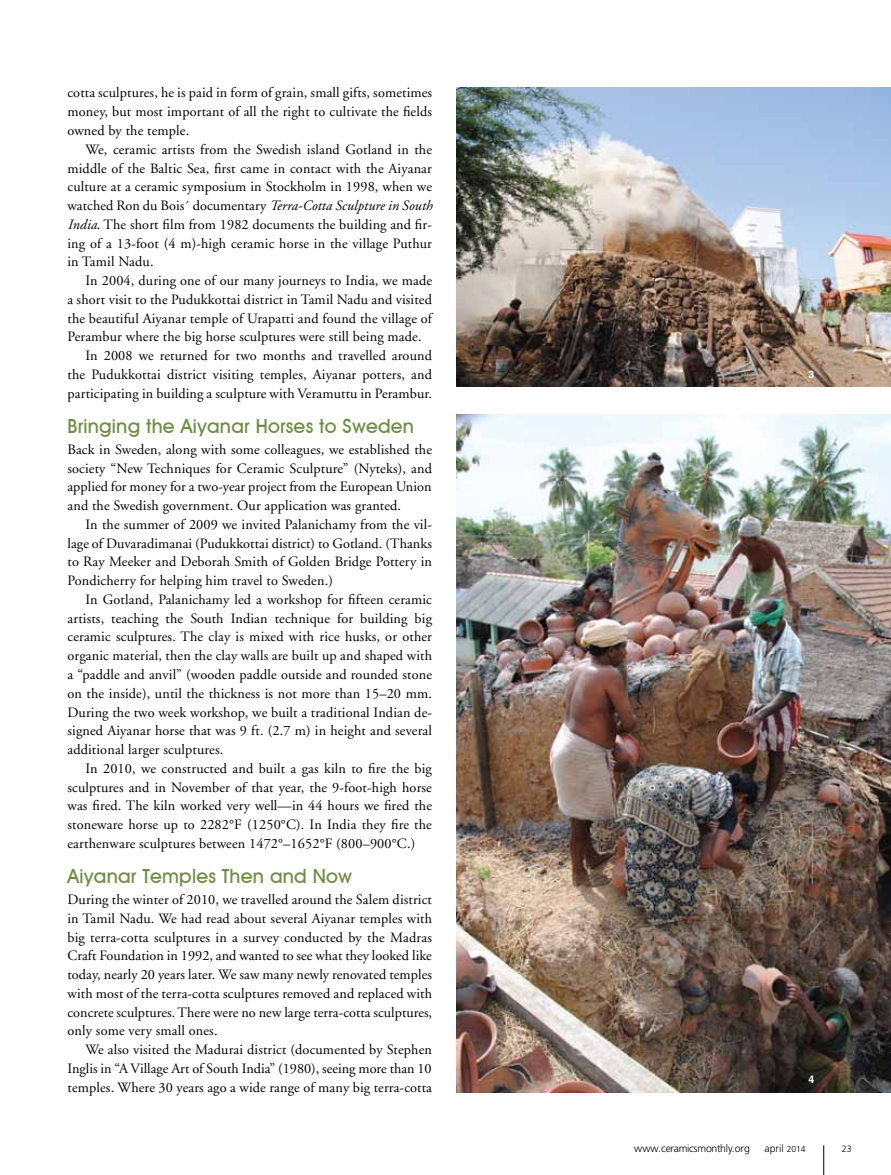
<style>
.page{position:relative;width:891px;height:1175px;background:#fff}
.page>*{position:absolute;margin:0;border:0;box-sizing:border-box;transform-origin:0 0}
.t1{font:500 19.5px "Avant Garde IT Cby BT";letter-spacing:.01em;color:#6f8d42}
.t2{font:14.25px/18.8px "Adobe Garamond";letter-spacing:.01em;color:#000;text-align:justify}
.t3{font:300 10.5px "Frutiger";letter-spacing:-.015em;color:#000}
.t4{font:700 10.5px "Helvetica";color:#fff}
.t5{font:300 9.15px "Frutiger";color:#000}
.s1{font-style:italic}
.s2{font-size:8.55px}
</style>
<div class="page">
<svg style="left:823px;top:1145px;width:1px;height:29px"></svg>
<img style="left:457px;top:414px;width:434px;height:678px">
<img style="left:457px;top:87px;width:434px;height:300px">
<p class="t2" style="left:68px;top:84px;width:366px">cotta sculptures, he is paid in form of grain, small gifts, sometimes money, but most important of all the right to cultivate the fields owned by the temple.</p>
<p class="t2" style="left:68px;top:140px;width:366px;text-indent:18px">We, ceramic artists from the Swedish island Gotland in the middle of the Baltic Sea, first came in contact with the Aiyanar culture at a ceramic symposium in Stockholm in 1998, when we watched Ron du Bois´ documentary <span class="s1">Terra-Cotta Sculpture in South India</span>. The short film from 1982 documents the building and fir&shy;ing of a 13-foot (4 m)-high ceramic horse in the village Puthur in Tamil Nadu.</p>
<p class="t2" style="left:85px;top:271px;width:348px">In 2004, during one of our many journeys to India, we made</p>
<p class="t2" style="left:68px;top:290px;width:366px">a short visit to the Pudukkottai district in Tamil Nadu and visited</p>
<p class="t2" style="left:68px;top:309px;width:366px">the beautiful Aiyanar temple of Urapatti and found the village of</p>
<p class="t2" style="left:68px;top:328px;width:356px">Perambur where the big horse sculptures were still being made.</p>
<p class="t2" style="left:85px;top:346px;width:348px">In 2008 we returned for two months and travelled around</p>
<p class="t2" style="left:68px;top:365px;width:366px">the Pudukkottai district visiting temples, Aiyanar potters, and</p>
<p class="t2" style="left:68px;top:384px;width:366px">participating in building a sculpture with Veramuttu in Perambur.</p>
<h1 class="t1" style="left:68px;top:414px;width:348px">Bringing the Aiyanar Horses to Sweden</h1>
<p class="t2" style="left:68px;top:440px;width:366px">Back in Sweden, along with some colleagues, we established the society “New Techniques for Ceramic Sculpture” (Nyteks), and applied for money for a two-year project from the European Union and the Swedish government. Our application was granted.</p>
<p class="t2" style="left:68px;top:515px;width:366px;text-indent:18px">In the summer of 2009 we invited Palanichamy from the vil&shy;lage of Duvaradimanai (Pudukkottai district) to Gotland. (Thanks to Ray Meeker and Deborah Smith of Golden Bridge Pottery in Pondicherry for helping him travel to Sweden.)</p>
<p class="t2" style="left:68px;top:590px;width:366px;text-indent:18px">In Gotland, Palanichamy led a workshop for fifteen ceramic artists, teaching the South Indian technique for building big ceramic sculptures. The clay is mixed with rice husks, or other organic material, then the clay walls are built up and shaped with a “paddle and anvil” (wooden paddle outside and rounded stone on the inside), until the thickness is not more than 15–20 mm.<br>During the two week workshop, we built a traditional Indian de&shy;signed Aiyanar horse that was 9 ft. (2.7 m) in height and several additional larger sculptures.</p>
<p class="t2" style="left:68px;top:759px;width:366px;text-indent:18px">In 2010, we constructed and built a gas kiln to fire the big sculptures and in November of that year, the 9-foot-high horse was fired. The kiln worked very well—in 44 hours we fired the stoneware horse up to 2282°F (1250°C). In India they fire the earthenware sculptures between 1472°–1652°F (800–900°C.)</p>
<h1 class="t1" style="left:68px;top:864px;width:286px">Aiyanar Temples Then and Now</h1>
<p class="t2" style="left:68px;top:890px;width:366px">During the winter of 2010, we travelled around the Salem district in Tamil Nadu. We had read about several Aiyanar temples with big terra-cotta sculptures in a survey conducted by the Madras Craft Foundation in 1992, and wanted to see what they looked like today, nearly 20 years later. We saw many newly renovated temples with most of the terra-cotta sculptures removed and replaced with concrete sculptures. There were no new large terra-cotta sculptures, only some very small ones.</p>
<p class="t2" style="left:68px;top:1040px;width:366px;text-indent:18px">We also visited the Madurai district (documented by Stephen Inglis in “A Village Art of South India” (1980), seeing more than 10 temples. Where 30 years ago a wide range of many big terra-cotta</p>
<p class="t4" style="left:809px;top:368px;width:7px">3</p>
<p class="t4" style="left:809px;top:1073px;width:7px">4</p>
<p class="t3" style="left:634px;top:1142px;width:117px">www.ceramicsmonthly.org</p>
<p class="t3" style="left:765px;top:1142px;width:43px">april <span class="s2">2014</span></p>
<p class="t5" style="left:842px;top:1143px;width:12px">23</p>
</div>
